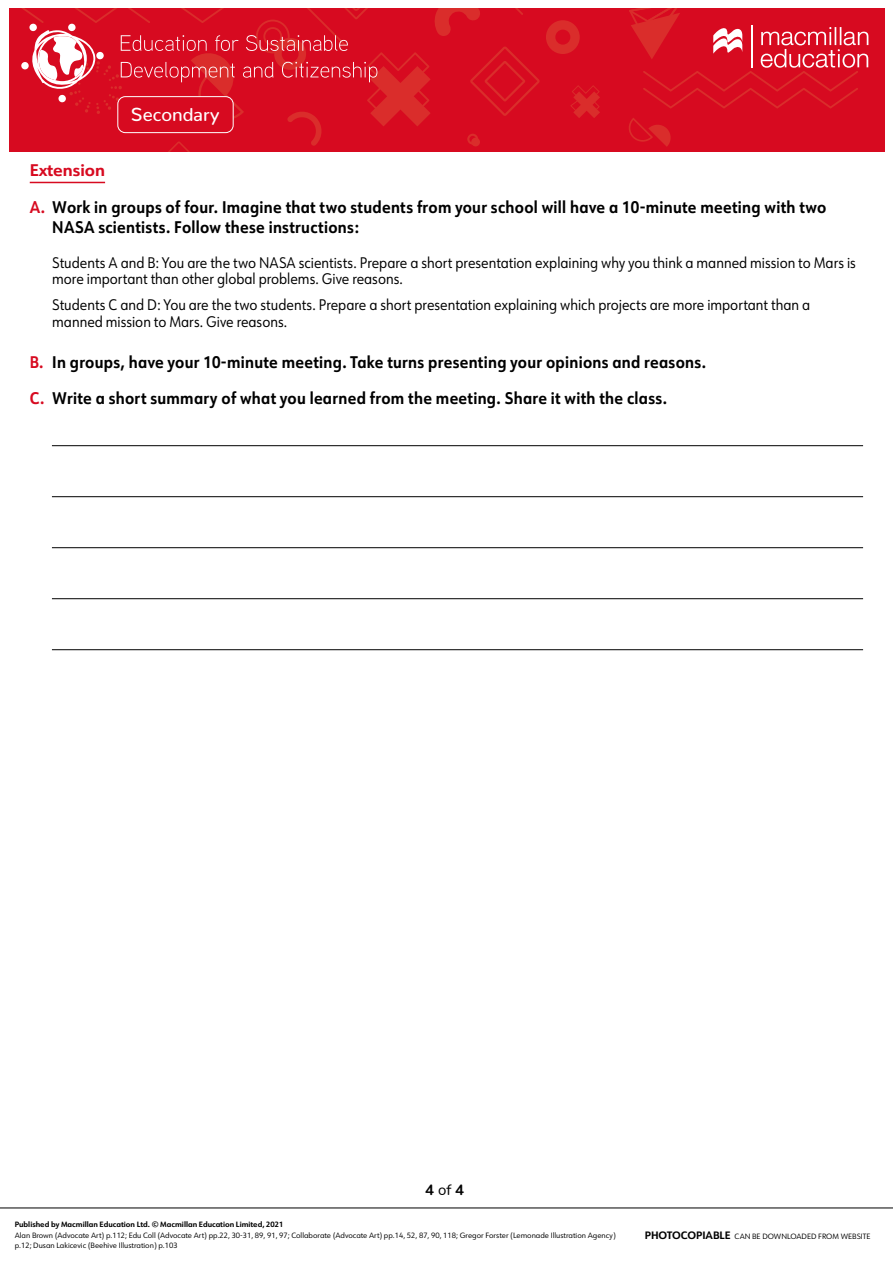
<style>
.page{position:relative;width:893px;height:1263px;background:#fff}
.page>*{position:absolute;margin:0;border:0;box-sizing:border-box;transform-origin:0 0}
.t1{font:500 18.6px "Nunito";color:#fff}
.WS__Rubric{font:700 16.5px/19.5px "URW Form";letter-spacing:.02em;color:#000;scale:.9 1}
.Ws__Subhead{font:700 16.5px "URW Form";color:#d70a20}
.WS__Box_Text{font:15px/16.5px "URW Form";color:#000;scale:.9 1}
.t2{font:700 15px "Nunito";color:#000}
.t3{font:7.5px/10.5px "URW Form";color:#000}
.t4{font:700 7.5px "URW Form";color:#000}
.t5{font:7.5px "URW Form";color:#000}
.s1{color:#d70a20}
.s2{font-weight:400}
.s3{font-weight:700;font-size:10.5px}
</style>
<div class="page">
<div style="left:9px;top:9px;width:876px;height:143px;background:#d70a20"></div>
<svg style="left:546px;top:9px;width:322px;height:138px"></svg>
<svg style="left:21px;top:9px;width:519px;height:143px"></svg>
<div style="left:118px;top:97px;width:115px;height:36px;background:#d70a20;border-radius:8px"></div>
<div style="left:117px;top:96px;width:117px;height:37px;border:1px solid #fff;border-radius:8px"></div>
<hr style="left:0;top:1208px;width:893px;height:1px;background:#000">
<hr style="left:30px;top:182px;width:75px;height:1px;background:#d70a20">
<hr style="left:52px;top:445px;width:811px;height:1px;background:#000">
<hr style="left:52px;top:496px;width:811px;height:1px;background:#000">
<hr style="left:52px;top:547px;width:811px;height:1px;background:#000">
<hr style="left:52px;top:598px;width:811px;height:1px;background:#000">
<hr style="left:52px;top:649px;width:811px;height:1px;background:#000">
<p class="t1" style="left:131px;top:98px;width:90px">Secondary</p>
<p class="Ws__Subhead" style="left:30px;top:158px;width:77px">Extension</p>
<p class="WS__Rubric" style="left:52px;top:197px;width:862px;text-indent:-22px"><span class="s1">A.</span> Work in groups of four. Imagine that two students from your school will have a 10-minute meeting with two<br>NASA scientists. Follow these instructions:</p>
<p class="WS__Box_Text" style="left:52px;top:253px;width:894px">Students A and B: You are the two NASA scientists. Prepare a short presentation explaining why you think a manned mission to Mars is more important than other global problems. Give reasons.</p>
<p class="WS__Box_Text" style="left:52px;top:296px;width:844px">Students C and D: You are the two students. Prepare a short presentation explaining which projects are more important than a manned mission to Mars. Give reasons.</p>
<p class="WS__Rubric" style="left:30px;top:352px;width:753px"><span class="s1">B.</span> In groups, have your 10-minute meeting. Take turns presenting your opinions and reasons.</p>
<p class="WS__Rubric" style="left:30px;top:388px;width:710px"><span class="s1">C.</span> Write a short summary of what you learned from the meeting. Share it with the class.</p>
<p class="t2" style="left:425px;top:1179px;width:41px">4 <span class="s2">of</span> 4</p>
<p class="t4" style="left:15px;top:1219px;width:270px">Published by Macmillan Education Ltd. © Macmillan Education Limited, 2021</p>
<p class="t3" style="left:15px;top:1230px;width:602px">Alan Brown (Advocate Art) p.112; Edu Coll (Advocate Art) pp.22, 30-31, 89, 91, 97; Collaborate (Advocate Art) pp.14, 52, 87, 90, 118; Gregor Forster (Lemonade Illustration Agency) p.12; Dusan Lakicevic (Beehive Illustration) p.103</p>
<p class="t5" style="left:645px;top:1231px;width:227px"><span class="s3">PHOTOCOPIABLE</span> CAN BE DOWNLOADED FROM WEBSITE</p>
</div>
